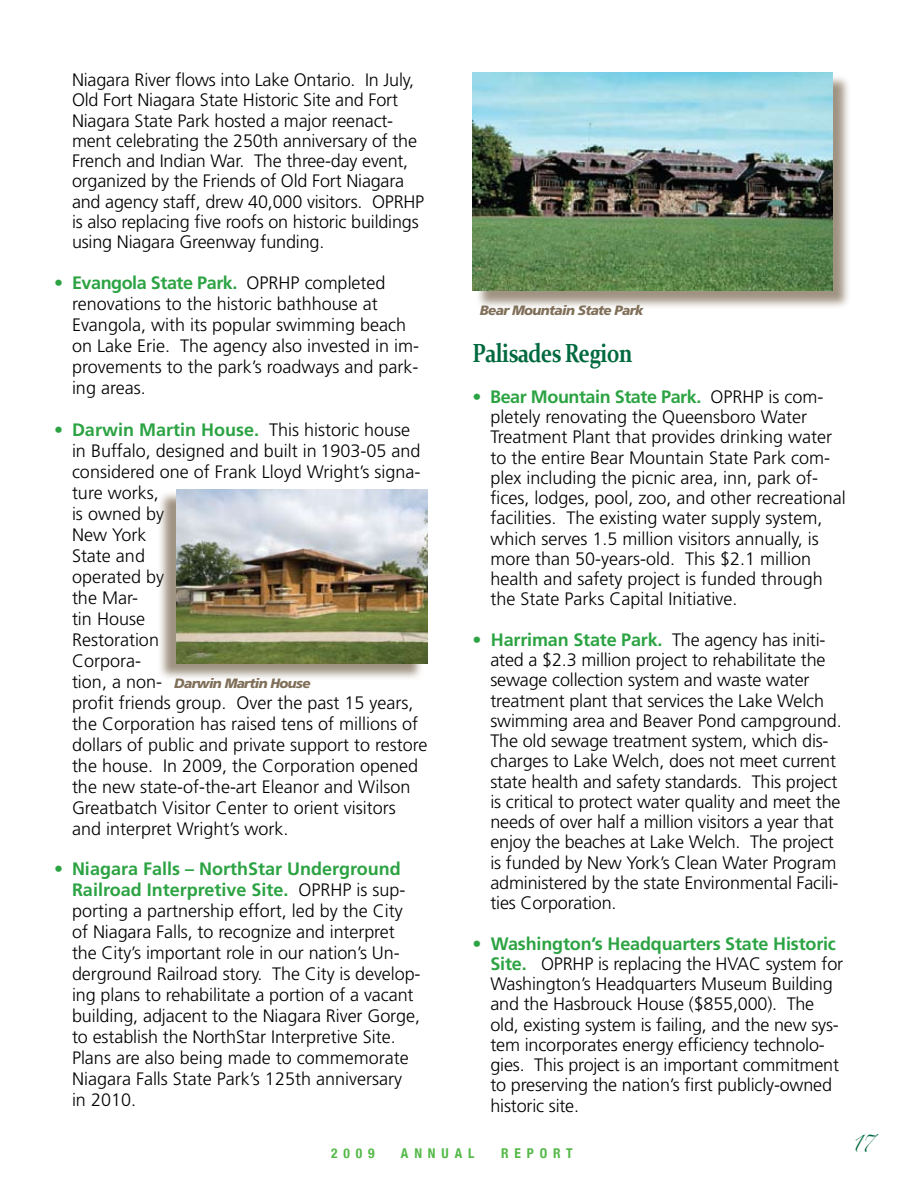
<style>
.page{position:relative;width:918px;height:1188px;background:#fff}
.page>*{position:absolute;margin:0;border:0;box-sizing:border-box;transform-origin:0 0}
.t1{font:700 26.25px "Constantia";letter-spacing:-.025em;color:#00693f;scale:.8 1}
.t2{font:300 18px/20.2px "Frutiger";letter-spacing:-.005em;color:#000}
.t3{font:14.85px "Zapfino";color:#00693f;scale:.91 1}
.t4{font:italic 900 13.5px "Frutiger";letter-spacing:-.05em;color:#806f59}
.t5{font:700 condensed 13.5px "Helvetica Neue";letter-spacing:.435em;color:#54b948}
.s1{font-weight:700;color:#2ca343}
</style>
<div class="page">
<div style="left:475px;top:74px;width:383px;height:242px;background:#806f59;opacity:.75"></div>
<img style="left:472px;top:72px;width:361px;height:219px">
<div style="left:157px;top:491px;width:273px;height:197px;background:#806f59;opacity:.75"></div>
<img style="left:177px;top:490px;width:251px;height:174px">
<p class="t2" style="left:72px;top:70px;width:354px">Niagara River flows into Lake Ontario. In July, Old Fort Niagara State Historic Site and Fort Niagara State Park hosted a major reenact&shy;ment celebrating the 250th anniversary of the French and Indian War. The three-day event, organized by the Friends of Old Fort Niagara and agency staff, drew 40,000 visitors. OPRHP is also replacing five roofs on historic buildings using Niagara Greenway funding.</p>
<p class="t2" style="left:72px;top:272px;width:349px;line-height:21px;text-indent:-18px"><span class="s1">• Evangola State Park.</span> OPRHP completed renovations to the historic bathhouse at Evangola, with its popular swimming beach on Lake Erie. The agency also invested in im&shy;provements to the park’s roadways and park&shy;ing areas.</p>
<p class="t2" style="left:72px;top:419px;width:357px;line-height:21px;text-indent:-18px"><span class="s1">• Darwin Martin House.</span> This historic house in Buffalo, designed and built in 1903-05 and considered one of Frank Lloyd Wright’s signa&shy;ture works,<br>is owned by<br>New York<br>State and<br>operated by<br>the Mar-<br>tin House<br>Restoration<br>Corpora-<br>tion, a non-<br>profit friends group. Over the past 15 years, the Corporation has raised tens of millions of dollars of public and private support to restore the house. In 2009, the Corporation opened the new state-of-the-art Eleanor and Wilson<br>Greatbatch Visitor Center to orient visitors and interpret Wright’s work.</p>
<p class="t2" style="left:72px;top:858px;width:350px;line-height:21px;text-indent:-18px"><span class="s1">• Niagara Falls – NorthStar Underground Railroad Interpretive Site.</span> OPRHP is sup&shy;porting a partnership effort, led by the City of Niagara Falls, to recognize and interpret the City’s important role in our nation’s Un&shy;derground Railroad story. The City is develop&shy;ing plans to rehabilitate a portion of a vacant building, adjacent to the Niagara River Gorge, to establish the NorthStar Interpretive Site.<br>Plans are also being made to commemorate Niagara Falls State Park’s 125th anniversary<br>in 2010.</p>
<p class="t4" style="left:174px;top:675px;width:138px">Darwin Martin House</p>
<p class="t4" style="left:480px;top:302px;width:165px">Bear Mountain State Park</p>
<h1 class="t1" style="left:472px;top:335px;width:202px">Palisades Region</h1>
<p class="t2" style="left:490px;top:386px;width:357px;text-indent:-18px"><span class="s1">• Bear Mountain State Park.</span> OPRHP is com&shy;pletely renovating the Queensboro Water Treatment Plant that provides drinking water to the entire Bear Mountain State Park com&shy;plex including the picnic area, inn, park of&shy;fices, lodges, pool, zoo, and other recreational facilities. The existing water supply system, which serves 1.5 million visitors annually, is more than 50-years-old. This $2.1 million health and safety project is funded through the State Parks Capital Initiative.</p>
<p class="t2" style="left:490px;top:629px;width:353px;text-indent:-18px"><span class="s1">• Harriman State Park.</span> The agency has initi&shy;ated a $2.3 million project to rehabilitate the sewage collection system and waste water treatment plant that services the Lake Welch swimming area and Beaver Pond campground.<br>The old sewage treatment system, which dis&shy;charges to Lake Welch, does not meet current state health and safety standards. This project is critical to protect water quality and meet the needs of over half a million visitors a year that enjoy the beaches at Lake Welch. The project is funded by New York’s Clean Water Program administered by the state Environmental Facili&shy;ties Corporation.</p>
<p class="t2" style="left:490px;top:933px;width:354px;text-indent:-18px"><span class="s1">• Washington’s Headquarters State Historic Site.</span> OPRHP is replacing the HVAC system for Washington’s Headquarters Museum Building and the Hasbrouck House ($855,000). The old, existing system is failing, and the new sys&shy;tem incorporates energy efficiency technolo&shy;gies. This project is an important commitment to preserving the nation’s first publicly-owned historic site.</p>
<p class="t5" style="left:331px;top:1145px;width:45px">2009</p>
<p class="t5" style="left:401px;top:1145px;width:25px">A NN</p>
<p class="t5" style="left:442px;top:1145px;width:34px">UAL</p>
<p class="t5" style="left:501px;top:1145px;width:73px">REPOR T</p>
<p class="t3" style="left:852px;top:1137px;width:24px">17</p>
</div>
